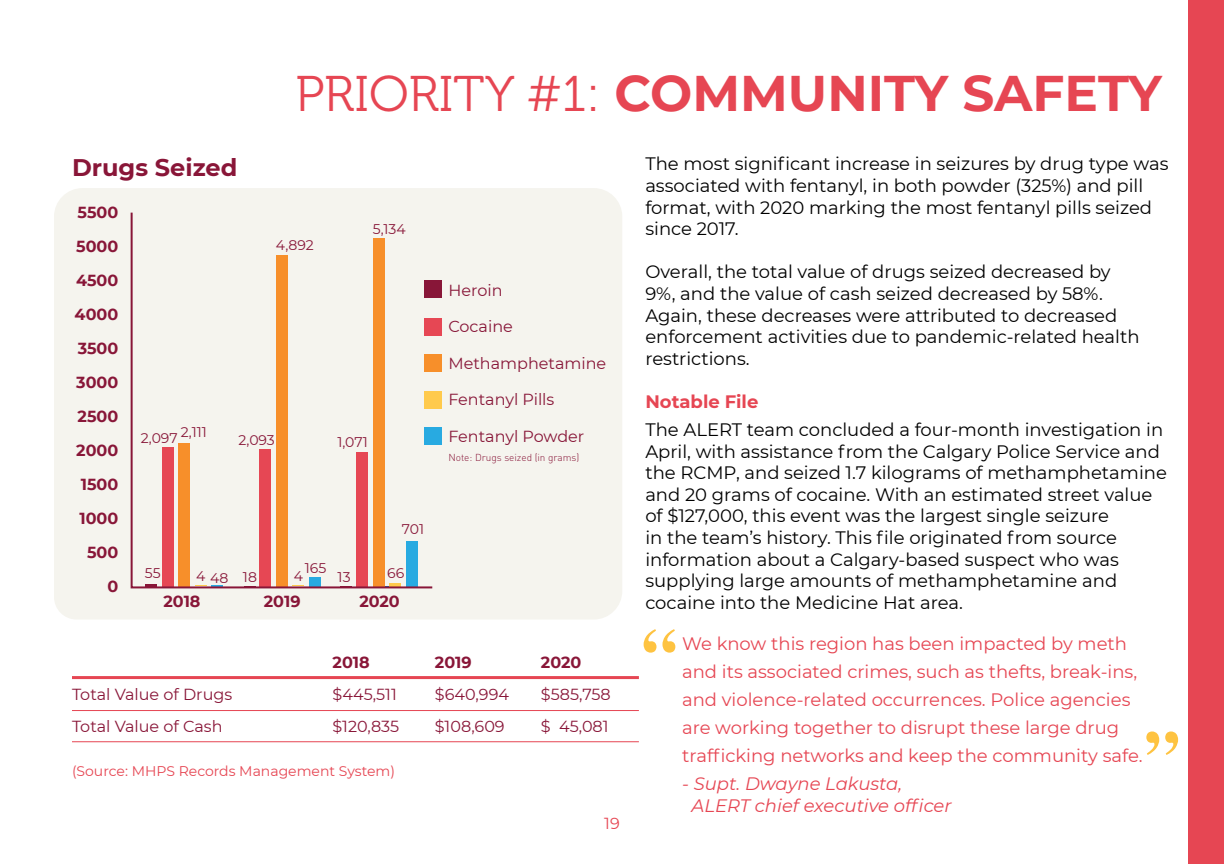
<style>
.page{position:relative;width:1224px;height:864px;background:#fff}
.page>*{position:absolute;margin:0;border:0;box-sizing:border-box;transform-origin:0 0}
.t1{font:700 50px "Montserrat";color:#e64653}
.t2{font:700 24px "Montserrat";color:#891638}
.t3{font:18px/21.6px "Montserrat";color:#000}
.t4{font:18px/28px "Montserrat";color:#e64653}
.t5{font:italic 18px/21.6px "Montserrat";color:#e64653}
.t6{font:700 18px "Montserrat";color:#e64653}
.t7{font:16px/32px "Montserrat";color:#891638}
.t8{font:700 16px/34px "Montserrat";color:#881638;text-align:right}
.t9{font:16px "Montserrat";color:#881638}
.t10{font:700 16px "Montserrat";color:#891638}
.t11{font:16px "Montserrat";color:#e64653}
.t12{font:14px "Montserrat";color:#881638}
.t13{font:14px "Montserrat";color:#e64653}
.t14{font:300 10px "DIN Pro";color:#881638}
.s1{font-family:"Museo 300";font-weight:400}
</style>
<div class="page">
<div style="left:1188px;top:0;width:36px;height:864px;background:#e64653"></div>
<div style="left:54px;top:188px;width:568px;height:431px;background:#f5f4ee"></div>
<div style="left:424px;top:280px;width:18px;height:18px;background:#881638"></div>
<div style="left:424px;top:318px;width:18px;height:18px;background:#e64754"></div>
<div style="left:424px;top:354px;width:18px;height:18px;background:#f78f2a"></div>
<div style="left:424px;top:391px;width:18px;height:18px;background:#ffca4c"></div>
<div style="left:424px;top:427px;width:18px;height:18px;background:#28aae1"></div>
<svg style="left:130px;top:211px;width:304px;height:378px"></svg>
<hr style="left:72px;top:741px;width:567px;height:1px;background:#e64653">
<hr style="left:72px;top:710px;width:567px;height:1px;background:#e64653">
<hr style="left:72px;top:676px;width:567px;height:3px;background:#e64653">
<svg style="left:644px;top:629px;width:31px;height:24px"></svg>
<svg style="left:1146px;top:731px;width:32px;height:24px"></svg>
<h1 class="t1" style="left:295px;top:57px;width:868px"><span class="s1">PRIORITY #1:</span> COMMUNITY SAFETY</h1>
<h2 class="t2" style="left:72px;top:150px;width:167px">Drugs Seized</h2>
<p class="t8" style="left:75px;top:194px;width:45px">5500<br>5000<br>4500<br>4000<br>3500<br>3000<br>2500<br>2000<br>1500<br>1000<br>500<br>0</p>
<p class="t12" style="left:276px;top:236px;width:40px">4,892</p>
<p class="t12" style="left:373px;top:219px;width:34px">5,134</p>
<p class="t12" style="left:141px;top:426px;width:68px">2,097 2,111</p>
<p class="t12" style="left:238px;top:431px;width:38px">2,093</p>
<p class="t12" style="left:337px;top:433px;width:32px">1,071</p>
<p class="t12" style="left:402px;top:519px;width:24px">701</p>
<p class="t12" style="left:145px;top:563px;width:17px">55</p>
<p class="t12" style="left:305px;top:558px;width:23px">165</p>
<p class="t12" style="left:196px;top:567px;width:62px">4 48 18</p>
<p class="t12" style="left:338px;top:567px;width:14px">13</p>
<p class="t12" style="left:294px;top:566px;width:11px">4</p>
<p class="t12" style="left:387px;top:563px;width:19px">66</p>
<p class="t8" style="left:164px;top:583px;width:39px">2018</p>
<p class="t8" style="left:264px;top:583px;width:38px">2019</p>
<p class="t8" style="left:359px;top:583px;width:42px">2020</p>
<p class="t9" style="left:448px;top:279px;width:56px">Heroin</p>
<p class="t9" style="left:448px;top:315px;width:66px">Cocaine</p>
<p class="t9" style="left:448px;top:352px;width:159px">Methamphetamine</p>
<p class="t9" style="left:448px;top:388px;width:107px">Fentanyl Pills</p>
<p class="t9" style="left:448px;top:425px;width:137px">Fentanyl Powder</p>
<p class="t14" style="left:448px;top:449px;width:132px">Note: Drugs seized (in grams)</p>
<p class="t7" style="left:72px;top:678px;width:162px">Total Value of Drugs<br>Total Value of Cash</p>
<p class="t10" style="left:333px;top:651px;width:39px">2018</p>
<p class="t7" style="left:333px;top:678px;width:68px">$445,511 $120,835</p>
<p class="t13" style="left:72px;top:762px;width:325px">(Source: MHPS Records Management System)</p>
<p class="t10" style="left:435px;top:651px;width:38px">2019</p>
<p class="t7" style="left:435px;top:678px;width:76px">$640,994 $108,609</p>
<p class="t10" style="left:541px;top:651px;width:42px">2020</p>
<p class="t7" style="left:541px;top:678px;width:71px">$585,758 $ 45,081</p>
<p class="t11" style="left:604px;top:813px;width:17px">19</p>
<p class="t3" style="left:645px;top:153px;width:525px">The most significant increase in seizures by drug type was associated with fentanyl, in both powder (325%) and pill format, with 2020 marking the most fentanyl pills seized since 2017.</p>
<p class="t3" style="left:645px;top:261px;width:496px">Overall, the total value of drugs seized decreased by 9%, and the value of cash seized decreased by 58%.<br>Again, these decreases were attributed to decreased enforcement activities due to pandemic-related health restrictions.</p>
<p class="t6" style="left:645px;top:389px;width:115px">Notable File</p>
<p class="t3" style="left:645px;top:418px;width:523px">The ALERT team concluded a four-month investigation in April, with assistance from the Calgary Police Service and the RCMP, and seized 1.7 kilograms of methamphetamine and 20 grams of cocaine. With an estimated street value of $127,000, this event was the largest single seizure<br>in the team’s history. This file originated from source information about a Calgary-based suspect who was supplying large amounts of methamphetamine and cocaine into the Medicine Hat area.</p>
<p class="t4" style="left:682px;top:629px;width:462px">We know this region has been impacted by meth and its associated crimes, such as thefts, break-ins, and violence-related occurrences. Police agencies are working together to disrupt these large drug trafficking networks and keep the community safe.</p>
<p class="t5" style="left:692px;top:773px;width:262px;text-indent:-9px">- Supt. Dwayne Lakusta,<br>ALERT chief executive officer</p>
</div>
